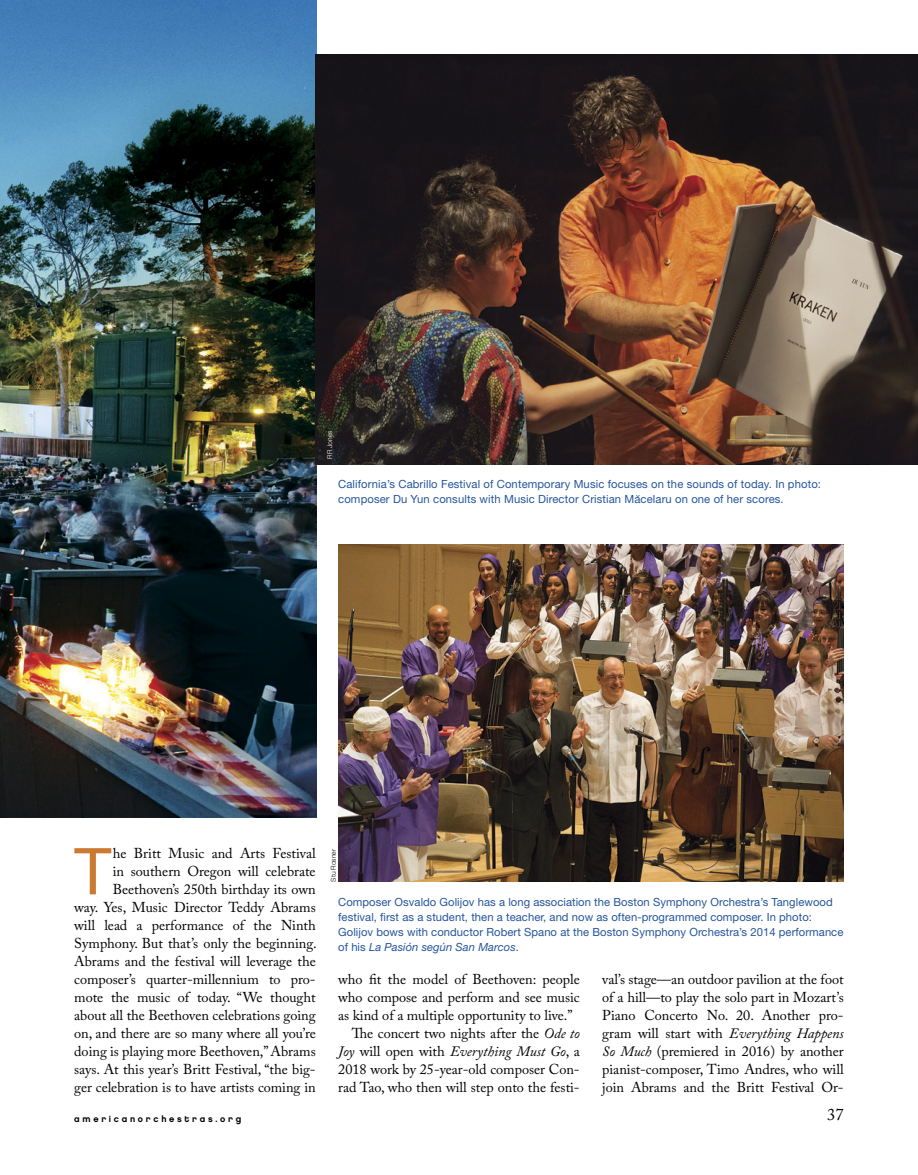
<style>
.page{position:relative;width:918px;height:1175px;background:#fff}
.page>*{position:absolute;margin:0;border:0;box-sizing:border-box;transform-origin:0 0}
.feat_body_-_no_inden{font:64.65px "Helvetica Neue";color:#cb7a32}
.t1{font:16.5px "Adobe Caslon Pro";color:#000}
.feat_body_-_no_inden-2{font:14.25px/18px "Adobe Caslon Pro";color:#000;text-align:right}
.feat_body{font:14.25px/18px "Adobe Caslon Pro";color:#000;text-align:justify}
.t2{font:11.25px/15px "Helvetica Neue";letter-spacing:.005em;color:#25559b}
.t3{font:9px "Chalet New York Nineteen Eighty";letter-spacing:.3em;color:#000}
.credit{font:300 6.75px "Helvetica Neue";color:#000}
.credit-2{font:300 6.75px "Helvetica Neue";color:#fff}
.s1{font-style:italic}
</style>
<div class="page">
<img style="left:0;top:0;width:316px;height:817px">
<img style="left:316px;top:54px;width:602px;height:410px">
<img style="left:338px;top:544px;width:505px;height:337px">
<p class="credit-2" style="left:326px;top:459px;width:30px;rotate:-90deg">RR Jones</p>
<p class="t2" style="left:338px;top:476px;width:484px">California’s Cabrillo Festival of Contemporary Music focuses on the sounds of today. In photo: composer Du Yun consults with Music Director Cristian Macelaru on one of her scores.</p>
<p class="feat_body_-_no_inden-2" style="left:74px;top:844px;width:244px">he Britt Music and Arts Festival<br>in southern Oregon will celebrate Beethoven’s 250th birthday its own<br>way. Yes, Music Director Teddy Abrams will lead a performance of the Ninth Symphony. But that’s only the beginning.<br>Abrams and the festival will leverage the composer’s quarter-millennium to pro&shy;mote the music of today. “We thought about all the Beethoven celebrations going on, and there are so many where all you’re doing is playing more Beethoven,” Abrams says. At this year’s Britt Festival, “the big&shy;ger celebration is to have artists coming in</p>
<p class="feat_body_-_no_inden" style="left:74px;top:832px;width:39px">T</p>
<p class="credit" style="left:329px;top:881px;width:34px;rotate:-90deg">Stu Rosner</p>
<p class="t2" style="left:338px;top:894px;width:507px">Composer Osvaldo Golijov has a long association the Boston Symphony Orchestra’s Tanglewood festival, first as a student, then a teacher, and now as often-programmed composer. In photo:<br>Golijov bows with conductor Robert Spano at the Boston Symphony Orchestra’s 2014 performance of his <span class="s1">La Pasión según San Marcos</span>.</p>
<p class="feat_body_-_no_inden-2" style="left:338px;top:970px;width:243px;text-align:justify">who fit the model of Beethoven: people who compose and perform and see music as kind of a multiple opportunity to live.”</p>
<p class="feat_body" style="left:338px;top:1024px;width:243px;text-indent:14px">The concert two nights after the <span class="s1">Ode to Joy</span> will open with <span class="s1">Everything Must Go</span>, a 2018 work by 25-year-old composer Con&shy;rad Tao, who then will step onto the festi-</p>
<p class="feat_body" style="left:602px;top:970px;width:243px">val’s stage—an outdoor pavilion at the foot of a hill—to play the solo part in Mozart’s Piano Concerto No. 20. Another pro&shy;gram will start with <span class="s1">Everything Happens So Much</span> (premiered in 2016) by another pianist-composer, Timo Andres, who will join Abrams and the Britt Festival Or-</p>
<p class="t3" style="left:74px;top:1113px;width:169px">americanorchestras.org</p>
<p class="t1" style="left:827px;top:1104px;width:18px">37</p>
</div>
